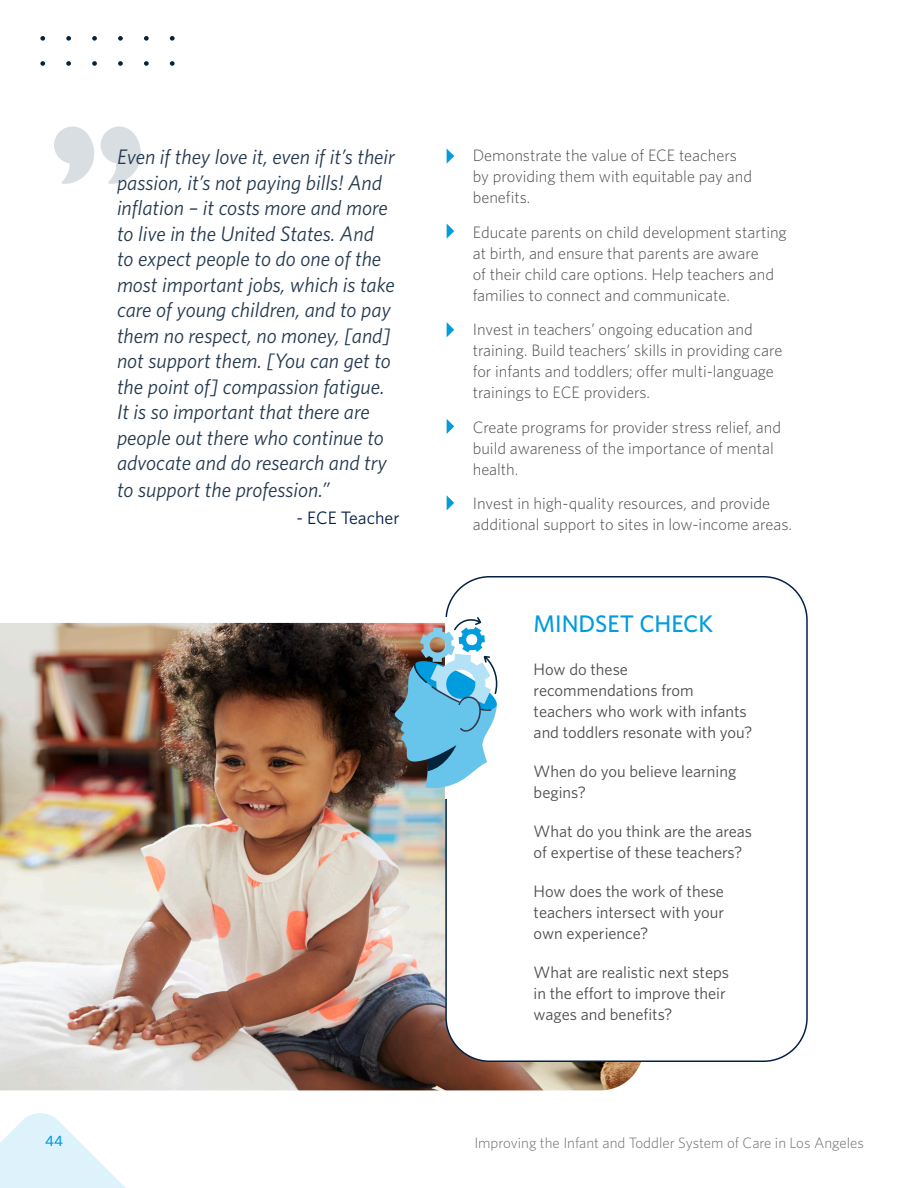
<style>
.page{position:relative;width:918px;height:1188px;background:#fff}
.page>*{position:absolute;margin:0;border:0;box-sizing:border-box;transform-origin:0 0}
.t1{font:500 24px "Whitney Pro";color:#019cde}
.t2{font:italic 21px/25.7px "Whitney Pro";color:#24384e}
.t3{font:18px "Whitney";color:#042047}
.t4{font:300 16.5px/21px "Whitney";color:#4b4c4d}
.t5{font:16.5px/21px "Whitney";color:#4b4c4d}
.t6{font:300 15px "Whitney";color:#6c6d70}
.t7{font:500 15px "Whitney Pro";color:#019cde}
</style>
<div class="page">
<svg style="left:0;top:1113px;width:126px;height:75px"></svg>
<svg style="left:170px;top:36px;width:5px;height:5px"></svg>
<svg style="left:170px;top:61px;width:5px;height:5px"></svg>
<svg style="left:144px;top:36px;width:5px;height:5px"></svg>
<svg style="left:144px;top:61px;width:5px;height:5px"></svg>
<svg style="left:118px;top:36px;width:5px;height:5px"></svg>
<svg style="left:118px;top:61px;width:5px;height:5px"></svg>
<svg style="left:92px;top:36px;width:5px;height:5px"></svg>
<svg style="left:92px;top:61px;width:5px;height:5px"></svg>
<svg style="left:66px;top:36px;width:5px;height:5px"></svg>
<svg style="left:66px;top:61px;width:5px;height:5px"></svg>
<svg style="left:40px;top:36px;width:5px;height:5px"></svg>
<svg style="left:40px;top:61px;width:5px;height:5px"></svg>
<img style="left:0;top:623px;width:641px;height:467px">
<svg style="left:447px;top:149px;width:7px;height:14px"></svg>
<svg style="left:447px;top:224px;width:7px;height:14px"></svg>
<svg style="left:447px;top:322px;width:7px;height:15px"></svg>
<svg style="left:447px;top:419px;width:7px;height:15px"></svg>
<svg style="left:447px;top:495px;width:7px;height:15px"></svg>
<svg style="left:54px;top:127px;width:40px;height:57px"></svg>
<svg style="left:101px;top:127px;width:40px;height:57px"></svg>
<div style="left:446px;top:577px;width:361px;height:484px;background:#fff;border-radius:44px"></div>
<div style="left:445px;top:576px;width:363px;height:486px;border:2px solid #042047;border-radius:44px"></div>
<div style="left:445px;top:617px;width:52px;height:181px;background:#fff"></div>
<img style="left:395px;top:617px;width:103px;height:172px">
<p class="t2" style="left:117px;top:143px;width:279px">Even if they love it, even if it’s their passion, it’s not paying bills! And inflation – it costs more and more to live in the United States. And to expect people to do one of the most important jobs, which is take care of young children, and to pay them no respect, no money, [and] not support them. [You can get to the point of] compassion fatigue.<br>It is so important that there are people out there who continue to advocate and do research and try to support the profession.”</p>
<p class="t3" style="left:297px;top:507px;width:104px">- ECE Teacher</p>
<p class="t4" style="left:473px;top:145px;width:281px">Demonstrate the value of ECE teachers by providing them with equitable pay and benefits.</p>
<p class="t4" style="left:473px;top:221px;width:316px">Educate parents on child development starting at birth, and ensure that parents are aware<br>of their child care options. Help teachers and families to connect and communicate.</p>
<p class="t4" style="left:473px;top:319px;width:311px">Invest in teachers’ ongoing education and training. Build teachers’ skills in providing care for infants and toddlers; offer multi-language trainings to ECE providers.</p>
<p class="t4" style="left:473px;top:416px;width:310px">Create programs for provider stress relief, and build awareness of the importance of mental health.</p>
<p class="t4" style="left:473px;top:493px;width:321px">Invest in high-quality resources, and provide additional support to sites in low-income areas.</p>
<p class="t1" style="left:534px;top:608px;width:181px">MINDSET CHECK</p>
<p class="t5" style="left:534px;top:659px;width:220px">How do these recommendations from teachers who work with infants and toddlers resonate with you?</p>
<p class="t5" style="left:534px;top:761px;width:204px">When do you believe learning begins?</p>
<p class="t5" style="left:534px;top:821px;width:220px">What do you think are the areas of expertise of these teachers?</p>
<p class="t5" style="left:534px;top:881px;width:192px;text-align:justify">How does the work of these teachers intersect with your own experience?</p>
<p class="t5" style="left:534px;top:962px;width:197px">What are realistic next steps in the effort to improve their wages and benefits?</p>
<p class="t7" style="left:45px;top:1131px;width:19px">44</p>
<p class="t6" style="left:474px;top:1134px;width:391px">Improving the Infant and Toddler System of Care in Los Angeles</p>
</div>
